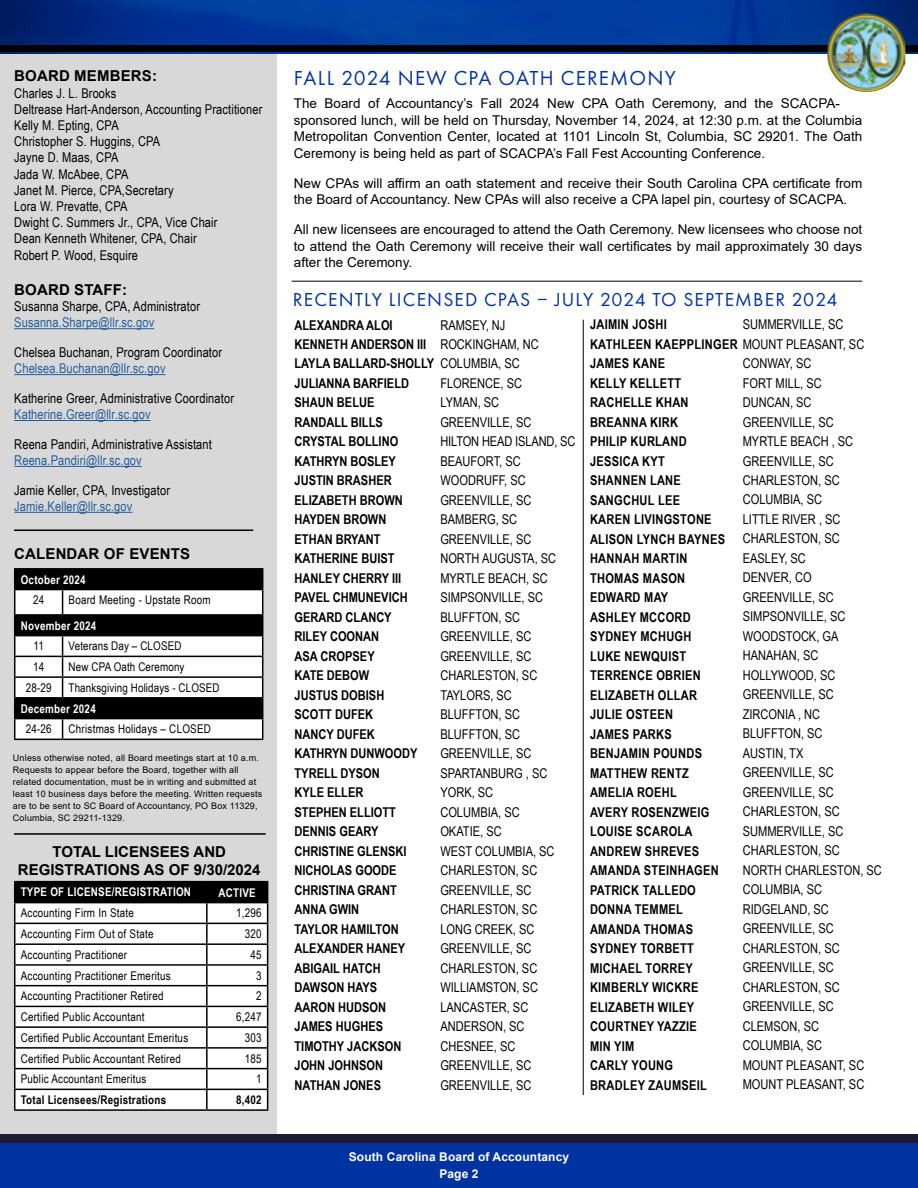
<style>
.page{position:relative;width:918px;height:1188px;background:#fff}
.page>*{position:absolute;margin:0;border:0;box-sizing:border-box;transform-origin:0 0}
.t1{font:21px "Futura PT";letter-spacing:.06em;color:#0033a1}
.t2{font:19.5px "Futura PT";letter-spacing:.06em;color:#0033a1}
.t3{font:700 15px/18px "Arial";color:#000;text-align:center}
.t4{font:13.5px/19.5px "Arial Narrow";color:#000}
.t5{font:13.5px/16.5px "Arial";color:#000}
.t6{font:700 13.5px/19.5px "Arial Narrow";letter-spacing:.02em;color:#000}
.t7{font:700 13.5px/19.5px "Arial Narrow";color:#000}
.t8{font:13.5px "Arial Narrow";letter-spacing:.01em;color:#215e9e}
.t9{font:12px "Arial Narrow";letter-spacing:.02em;color:#000}
.t10{font:700 12px "Arial Narrow";letter-spacing:.02em;color:#fff}
.t11{font:700 12px/16.5px "Arial";letter-spacing:.01em;color:#fff;text-align:center}
.t12{font:700 12px "Arial Narrow";letter-spacing:.02em;color:#000}
.t13{font:9px/12px "Arial";letter-spacing:.02em;color:#000}
.s1{font-weight:400}
</style>
<div class="page">
<div style="left:1px;top:54px;width:276px;height:1134px;background:#d9d8d8"></div>
<hr style="left:14px;top:328px;width:140px;height:1px;background:#215e9e">
<hr style="left:14px;top:374px;width:152px;height:1px;background:#215e9e">
<hr style="left:14px;top:420px;width:137px;height:1px;background:#215e9e">
<hr style="left:14px;top:466px;width:128px;height:1px;background:#215e9e">
<hr style="left:14px;top:512px;width:118px;height:1px;background:#215e9e">
<hr style="left:14px;top:833px;width:252px;height:2px;background:#000">
<hr style="left:14px;top:881px;width:193px;height:1px;background:#000">
<hr style="left:207px;top:881px;width:61px;height:1px;background:#000">
<svg style="left:14px;top:882px;width:254px;height:227px;background:#d4d4d4"></svg>
<hr style="left:14px;top:1109px;width:193px;height:2px;background:#000">
<hr style="left:207px;top:1109px;width:61px;height:2px;background:#000">
<hr style="left:14px;top:568px;width:49px;height:2px;background:#000">
<hr style="left:63px;top:568px;width:200px;height:2px;background:#000">
<svg style="left:14px;top:569px;width:249px;height:170px;background:#949494"></svg>
<hr style="left:14px;top:739px;width:49px;height:1px;background:#000">
<hr style="left:63px;top:739px;width:200px;height:1px;background:#000">
<hr style="left:14px;top:530px;width:239px;height:1px;background:#000">
<hr style="left:292px;top:281px;width:570px;height:1px;background:#000">
<div style="left:0;top:1143px;width:918px;height:45px;background:#0033a1"></div>
<div style="left:0;top:1134px;width:918px;height:9px;background:#1c1a34"></div>
<img style="left:0;top:0;width:918px;height:54px">
<div style="left:0;top:46px;width:918px;height:6px;background:#000"></div>
<img style="left:827px;top:13px;width:78px;height:79px">
<hr style="left:583px;top:320px;width:1px;height:775px;background:#000">
<p class="t3" style="left:14px;top:67px;width:144px">BOARD MEMBERS:</p>
<p class="t4" style="left:14px;top:84px;width:250px;line-height:16.2px">Charles J. L. Brooks<br>Deltrease Hart-Anderson, Accounting Practitioner<br>Kelly M. Epting, CPA<br>Christopher S. Huggins, CPA<br>Jayne D. Maas, CPA<br>Jada W. McAbee, CPA<br>Janet M. Pierce, CPA,Secretary<br>Lora W. Prevatte, CPA<br>Dwight C. Summers Jr., CPA, Vice Chair<br>Dean Kenneth Whitener, CPA, Chair<br>Robert P. Wood, Esquire</p>
<p class="t3" style="left:14px;top:281px;width:115px">BOARD STAFF:</p>
<p class="t4" style="left:14px;top:296px;width:187px">Susanna Sharpe, CPA, Administrator</p>
<p class="t8" style="left:14px;top:313px;width:142px">Susanna.Sharpe@llr.sc.gov</p>
<p class="t4" style="left:14px;top:342px;width:209px">Chelsea Buchanan, Program Coordinator</p>
<p class="t8" style="left:14px;top:359px;width:153px">Chelsea.Buchanan@llr.sc.gov</p>
<p class="t4" style="left:14px;top:388px;width:221px">Katherine Greer, Administrative Coordinator</p>
<p class="t8" style="left:14px;top:404px;width:138px">Katherine.Greer@llr.sc.gov</p>
<p class="t4" style="left:14px;top:434px;width:199px">Reena Pandiri, Administrative Assistant</p>
<p class="t8" style="left:14px;top:450px;width:129px">Reena.Pandiri@llr.sc.gov</p>
<p class="t4" style="left:14px;top:480px;width:157px">Jamie Keller, CPA, Investigator</p>
<p class="t8" style="left:14px;top:496px;width:120px">Jamie.Keller@llr.sc.gov</p>
<p class="t3" style="left:14px;top:545px;width:177px">CALENDAR OF EVENTS</p>
<p class="t10" style="left:21px;top:570px;width:66px">October 2024</p>
<p class="t9" style="left:33px;top:591px;width:13px">24</p>
<p class="t9" style="left:69px;top:591px;width:144px">Board Meeting - Upstate Room</p>
<p class="t10" style="left:21px;top:616px;width:77px">November 2024</p>
<p class="t9" style="left:33px;top:637px;width:12px">11</p>
<p class="t9" style="left:69px;top:637px;width:114px">Veterans Day – CLOSED</p>
<p class="t9" style="left:33px;top:658px;width:13px">14</p>
<p class="t9" style="left:69px;top:658px;width:117px">New CPA Oath Ceremony</p>
<p class="t9" style="left:26px;top:679px;width:27px">28-29</p>
<p class="t9" style="left:69px;top:679px;width:153px">Thanksgiving Holidays - CLOSED</p>
<p class="t10" style="left:21px;top:699px;width:77px">December 2024</p>
<p class="t9" style="left:26px;top:720px;width:27px">24-26</p>
<p class="t9" style="left:69px;top:720px;width:144px">Christmas Holidays – CLOSED</p>
<p class="t13" style="left:13px;top:752px;width:251px">Unless otherwise noted, all Board meetings start at 10 a.m.<br>Requests to appear before the Board, together with all related documentation, must be in writing and submitted at least 10 business days before the meeting. Written requests are to be sent to SC Board of Accountancy, PO Box 11329, Columbia, SC 29211-1329.</p>
<p class="t3" style="left:18px;top:843px;width:244px">TOTAL LICENSEES AND<br>REGISTRATIONS AS OF 9/30/2024</p>
<p class="t10" style="left:21px;top:883px;width:172px">TYPE OF LICENSE/REGISTRATION</p>
<p class="t10" style="left:219px;top:883px;width:39px">ACTIVE</p>
<p class="t9" style="left:21px;top:904px;width:115px">Accounting Firm In State</p>
<p class="t9" style="left:236px;top:904px;width:27px">1,296</p>
<p class="t9" style="left:21px;top:925px;width:134px">Accounting Firm Out of State</p>
<p class="t9" style="left:245px;top:925px;width:18px">320</p>
<p class="t9" style="left:21px;top:946px;width:108px">Accounting Practitioner</p>
<p class="t9" style="left:250px;top:946px;width:13px">45</p>
<p class="t9" style="left:21px;top:967px;width:152px">Accounting Practitioner Emeritus</p>
<p class="t9" style="left:256px;top:967px;width:7px">3</p>
<p class="t9" style="left:21px;top:987px;width:144px">Accounting Practitioner Retired</p>
<p class="t9" style="left:256px;top:987px;width:7px">2</p>
<p class="t9" style="left:21px;top:1008px;width:125px">Certified Public Accountant</p>
<p class="t9" style="left:236px;top:1008px;width:27px">6,247</p>
<p class="t9" style="left:21px;top:1029px;width:169px">Certified Public Accountant Emeritus</p>
<p class="t9" style="left:245px;top:1029px;width:18px">303</p>
<p class="t9" style="left:21px;top:1050px;width:162px">Certified Public Accountant Retired</p>
<p class="t9" style="left:245px;top:1050px;width:18px">185</p>
<p class="t9" style="left:21px;top:1070px;width:127px">Public Accountant Emeritus</p>
<p class="t9" style="left:256px;top:1070px;width:7px">1</p>
<p class="t12" style="left:21px;top:1091px;width:147px">Total Licensees/Registrations</p>
<p class="t12" style="left:236px;top:1091px;width:27px">8,402</p>
<h1 class="t1" style="left:294px;top:66px;width:384px">FALL 2024 NEW CPA OATH CEREMONY</h1>
<p class="t5" style="left:294px;top:95px;width:570px">The Board of Accountancy’s Fall 2024 New CPA Oath Ceremony, and the SCACPA&shy;sponsored lunch, will be held on Thursday, November 14, 2024, at 12:30 p.m. at the Columbia Metropolitan Convention Center, located at 1101 Lincoln St, Columbia, SC 29201. The Oath Ceremony is being held as part of SCACPA’s Fall Fest Accounting Conference.</p>
<p class="t5" style="left:294px;top:175px;width:570px">New CPAs will affirm an oath statement and receive their South Carolina CPA certificate from the Board of Accountancy. New CPAs will also receive a CPA lapel pin, courtesy of SCACPA.</p>
<p class="t5" style="left:294px;top:221px;width:570px;text-align:justify">All new licensees are encouraged to attend the Oath Ceremony. New licensees who choose not to attend the Oath Ceremony will receive their wall certificates by mail approximately 30 days after the Ceremony.</p>
<h2 class="t2" style="left:293px;top:288px;width:546px">RECENTLY LICENSED CPAS – JULY 2024 TO SEPTEMBER 2024</h2>
<p class="t4" style="left:440px;top:315px;width:137px">RAMSEY, NJ<br>ROCKINGHAM, NC<br>COLUMBIA, SC<br>FLORENCE, SC<br>LYMAN, SC<br>GREENVILLE, SC<br>HILTON HEAD ISLAND, SC<br>BEAUFORT, SC<br>WOODRUFF, SC<br>GREENVILLE, SC<br>BAMBERG, SC<br>GREENVILLE, SC<br>NORTH AUGUSTA, SC<br>MYRTLE BEACH, SC<br>SIMPSONVILLE, SC<br>BLUFFTON, SC<br>GREENVILLE, SC<br>GREENVILLE, SC<br>CHARLESTON, SC<br>TAYLORS, SC<br>BLUFFTON, SC<br>BLUFFTON, SC<br>GREENVILLE, SC<br>SPARTANBURG , SC<br>YORK, SC<br>COLUMBIA, SC<br>OKATIE, SC<br>WEST COLUMBIA, SC<br>CHARLESTON, SC<br>GREENVILLE, SC<br>CHARLESTON, SC<br>LONG CREEK, SC<br>GREENVILLE, SC<br>CHARLESTON, SC<br>WILLIAMSTON, SC<br>LANCASTER, SC<br>ANDERSON, SC<br>CHESNEE, SC<br>GREENVILLE, SC<br>GREENVILLE, SC</p>
<p class="t4" style="left:743px;top:314px;width:102px">SUMMERVILLE, SC</p>
<p class="t4" style="left:743px;top:353px;width:141px">CONWAY, SC<br>FORT MILL, SC<br>DUNCAN, SC<br>GREENVILLE, SC<br>MYRTLE BEACH , SC<br>GREENVILLE, SC<br>CHARLESTON, SC<br>COLUMBIA, SC<br>LITTLE RIVER , SC<br>CHARLESTON, SC<br>EASLEY, SC<br>DENVER, CO<br>GREENVILLE, SC<br>SIMPSONVILLE, SC<br>WOODSTOCK, GA<br>HANAHAN, SC<br>HOLLYWOOD, SC<br>GREENVILLE, SC<br>ZIRCONIA , NC<br>BLUFFTON, SC<br>AUSTIN, TX<br>GREENVILLE, SC<br>GREENVILLE, SC<br>CHARLESTON, SC<br>SUMMERVILLE, SC<br>CHARLESTON, SC<br>NORTH CHARLESTON, SC<br>COLUMBIA, SC<br>RIDGELAND, SC<br>GREENVILLE, SC<br>CHARLESTON, SC<br>GREENVILLE, SC<br>CHARLESTON, SC<br>GREENVILLE, SC<br>CLEMSON, SC<br>COLUMBIA, SC<br>MOUNT PLEASANT, SC<br>MOUNT PLEASANT, SC</p>
<p class="t7" style="left:295px;top:314px;width:141px">ALEXANDRA ALOI<br>KENNETH ANDERSON III<br>LAYLA BALLARD-SHOLLY<br>JULIANNA BARFIELD<br>SHAUN BELUE<br>RANDALL BILLS<br>CRYSTAL BOLLINO<br>KATHRYN BOSLEY<br>JUSTIN BRASHER<br>ELIZABETH BROWN<br>HAYDEN BROWN<br>ETHAN BRYANT<br>KATHERINE BUIST<br>HANLEY CHERRY III<br>PAVEL CHMUNEVICH<br>GERARD CLANCY<br>RILEY COONAN<br>ASA CROPSEY<br>KATE DEBOW<br>JUSTUS DOBISH<br>SCOTT DUFEK<br>NANCY DUFEK<br>KATHRYN DUNWOODY<br>TYRELL DYSON<br>KYLE ELLER<br>STEPHEN ELLIOTT<br>DENNIS GEARY<br>CHRISTINE GLENSKI<br>NICHOLAS GOODE<br>CHRISTINA GRANT<br>ANNA GWIN<br>TAYLOR HAMILTON<br>ALEXANDER HANEY<br>ABIGAIL HATCH<br>DAWSON HAYS<br>AARON HUDSON<br>JAMES HUGHES<br>TIMOTHY JACKSON<br>JOHN JOHNSON<br>NATHAN JONES</p>
<p class="t6" style="left:590px;top:314px;width:276px">JAIMIN JOSHI<br>KATHLEEN KAEPPLINGER <span class="s1">MOUNT PLEASANT, SC<br></span>JAMES KANE<br>KELLY KELLETT<br>RACHELLE KHAN<br>BREANNA KIRK<br>PHILIP KURLAND<br>JESSICA KYT<br>SHANNEN LANE<br>SANGCHUL LEE<br>KAREN LIVINGSTONE<br>ALISON LYNCH BAYNES<br>HANNAH MARTIN<br>THOMAS MASON<br>EDWARD MAY<br>ASHLEY MCCORD<br>SYDNEY MCHUGH<br>LUKE NEWQUIST<br>TERRENCE OBRIEN<br>ELIZABETH OLLAR<br>JULIE OSTEEN<br>JAMES PARKS<br>BENJAMIN POUNDS<br>MATTHEW RENTZ<br>AMELIA ROEHL<br>AVERY ROSENZWEIG<br>LOUISE SCAROLA<br>ANDREW SHREVES<br>AMANDA STEINHAGEN<br>PATRICK TALLEDO<br>DONNA TEMMEL<br>AMANDA THOMAS<br>SYDNEY TORBETT<br>MICHAEL TORREY<br>KIMBERLY WICKRE<br>ELIZABETH WILEY<br>COURTNEY YAZZIE<br>MIN YIM<br>CARLY YOUNG<br>BRADLEY ZAUMSEIL</p>
<p class="t11" style="left:349px;top:1149px;width:222px">South Carolina Board of Accountancy<br>Page 2</p>
</div>
